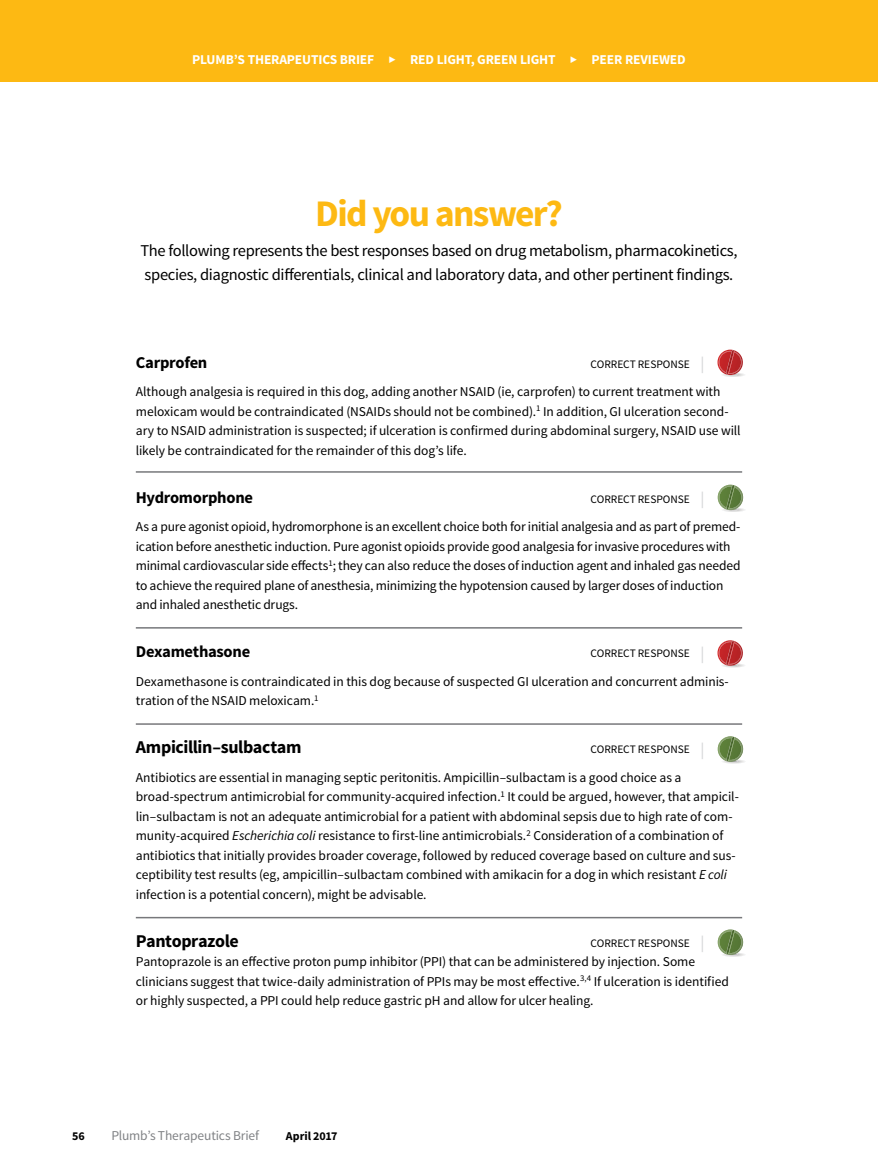
<style>
.page{position:relative;width:878px;height:1175px;background:#fff}
.page>*{position:absolute;margin:0;border:0;box-sizing:border-box;transform-origin:0 0}
.PTB_Title{font:700 37.5px "Source Sans Pro";letter-spacing:-.045em;color:#fdb913}
.Drug_Name_Head{font:700 18px "Source Sans Pro";letter-spacing:-.02em;color:#000}
.PTB_Body_Sans_9_13{font:700 18px "Source Sans Pro";letter-spacing:-.02em;color:#000}
.Red_light_box_copy{font:16.5px/24px "Source Sans Pro";letter-spacing:-.02em;color:#000}
.Drug_Name_Head-2{font:700 16.5px "Source Sans Pro";letter-spacing:-.015em;color:#000}
.Body_Source_Sans_9{font:13.5px/19.5px "Source Sans Pro";letter-spacing:-.01em;color:#000}
.PTB_Body_Sans_9_13-2{font:13.5px/19.5px "Source Sans Pro";letter-spacing:-.005em;color:#000}
.Department_Categor{font:700 13.5px "Source Sans Pro";letter-spacing:-.01em;color:#fff}
.t1{font:13.5px "Source Sans Pro";letter-spacing:-.01em;color:#808285}
.t2{font:700 12px "Source Sans Pro";letter-spacing:-.005em;color:#000}
.Drug_Name_Head-3{font:11.4px "Source Sans Pro";letter-spacing:-.005em;color:#000}
.PTB_Body_Sans_9_13-3{font:11.4px "Source Sans Pro";letter-spacing:-.005em;color:#000}
.s1{font-size:16.5px;color:#d1d3d4}
.s2{font-style:italic}
</style>
<div class="page">
<div style="left:0;top:0;width:878px;height:81px;background:#fdb913"></div>
<hr style="left:136px;top:471px;width:606px;height:1px;background:#77787b">
<hr style="left:136px;top:627px;width:606px;height:1px;background:#77787b">
<hr style="left:136px;top:723px;width:606px;height:1px;background:#77787b">
<hr style="left:136px;top:916px;width:606px;height:2px;background:#77787b">
<svg style="left:717px;top:349px;width:28px;height:28px"></svg>
<svg style="left:717px;top:640px;width:28px;height:28px"></svg>
<svg style="left:717px;top:485px;width:28px;height:27px"></svg>
<svg style="left:717px;top:736px;width:28px;height:28px"></svg>
<svg style="left:717px;top:929px;width:28px;height:28px"></svg>
<p class="Department_Categor" style="left:192px;top:51px;width:183px">PLUMB’S THERAPEUTICS BRIEF</p>
<p class="Department_Categor" style="left:410px;top:51px;width:147px">RED LIGHT, GREEN LIGHT</p>
<p class="Department_Categor" style="left:591px;top:51px;width:96px">PEER REVIEWED</p>
<p class="Department_Categor" style="left:304px;top:51px;width:142px">REDLIGHT GREEN LIGHT</p>
<p class="Department_Categor" style="left:480px;top:51px;width:96px">PE R REVIEWED</p>
<p class="PTB_Title" style="left:315px;top:190px;width:249px">Did you answer?</p>
<p class="Red_light_box_copy" style="left:140px;top:239px;width:598px">The following represents the best responses based on drug metabolism, pharmacokinetics, species, diagnostic differentials, clinical and laboratory data, and other pertinent findings.</p>
<p class="Drug_Name_Head-2" style="left:136px;top:351px;width:73px">Carprofen</p>
<p class="Drug_Name_Head-3" style="left:590px;top:357px;width:115px">CORRECT RESPONSE <span class="s1">|</span></p>
<p class="Body_Source_Sans_9" style="left:136px;top:382px;width:606px">Although analgesia is required in this dog, adding another NSAID (ie, carprofen) to current treatment with meloxicam would be contraindicated (NSAIDs should not be combined).<sup>1</sup> In addition, GI ulceration second&shy;ary to NSAID administration is suspected; if ulceration is confirmed during abdominal surgery, NSAID use will likely be contraindicated for the remainder of this dog’s life.</p>
<p class="Drug_Name_Head-2" style="left:136px;top:486px;width:119px">Hydromorphone</p>
<p class="Drug_Name_Head-3" style="left:590px;top:492px;width:115px">CORRECT RESPONSE <span class="s1">|</span></p>
<p class="Body_Source_Sans_9" style="left:136px;top:517px;width:606px">As a pure agonist opioid, hydromorphone is an excellent choice both for initial analgesia and as part of premed&shy;ication before anesthetic induction. Pure agonist opioids provide good analgesia for invasive procedures with minimal cardiovascular side effects<sup>1</sup>; they can also reduce the doses of induction agent and inhaled gas needed to achieve the required plane of anesthesia, minimizing the hypotension caused by larger doses of induction and inhaled anesthetic drugs.</p>
<p class="Drug_Name_Head-2" style="left:136px;top:641px;width:116px">Dexamethasone</p>
<p class="Drug_Name_Head-3" style="left:590px;top:646px;width:115px">CORRECT RESPONSE <span class="s1">|</span></p>
<p class="Body_Source_Sans_9" style="left:136px;top:672px;width:594px">Dexamethasone is contraindicated in this dog because of suspected GI ulceration and concurrent adminis&shy;tration of the NSAID meloxicam.<sup>1</sup></p>
<p class="Drug_Name_Head" style="left:136px;top:735px;width:167px">Ampicillin–sulbactam</p>
<p class="Drug_Name_Head-3" style="left:590px;top:742px;width:115px">CORRECT RESPONSE <span class="s1">|</span></p>
<p class="PTB_Body_Sans_9_13-2" style="left:136px;top:768px;width:604px">Antibiotics are essential in managing septic peritonitis. Ampicillin–sulbactam is a good choice as a broad-spectrum antimicrobial for community-acquired infection.<sup>1</sup> It could be argued, however, that ampicil&shy;lin–sulbactam is not an adequate antimicrobial for a patient with abdominal sepsis due to high rate of com&shy;munity-acquired <span class="s2">Escherichia coli</span> resistance to first-line antimicrobials.<sup>2</sup> Consideration of a combination of antibiotics that initially provides broader coverage, followed by reduced coverage based on culture and sus&shy;ceptibility test results (eg, ampicillin–sulbactam combined with amikacin for a dog in which resistant <span class="s2">E coli </span>infection is a potential concern), might be advisable.</p>
<p class="PTB_Body_Sans_9_13" style="left:136px;top:929px;width:104px">Pantoprazole</p>
<p class="PTB_Body_Sans_9_13-3" style="left:590px;top:936px;width:115px">CORRECT RESPONSE <span class="s1">|</span></p>
<p class="Body_Source_Sans_9" style="left:136px;top:952px;width:594px">Pantoprazole is an effective proton pump inhibitor (PPI) that can be administered by injection. Some clinicians suggest that twice-daily administration of PPIs may be most effective.<sup>3,4</sup> If ulceration is identified or highly suspected, a PPI could help reduce gastric pH and allow for ulcer healing.</p>
<p class="t2" style="left:72px;top:1128px;width:14px">56</p>
<p class="t1" style="left:111px;top:1127px;width:149px">Plumb’s Therapeutics Brief</p>
<p class="t2" style="left:286px;top:1128px;width:53px">April 2017</p>
</div>
